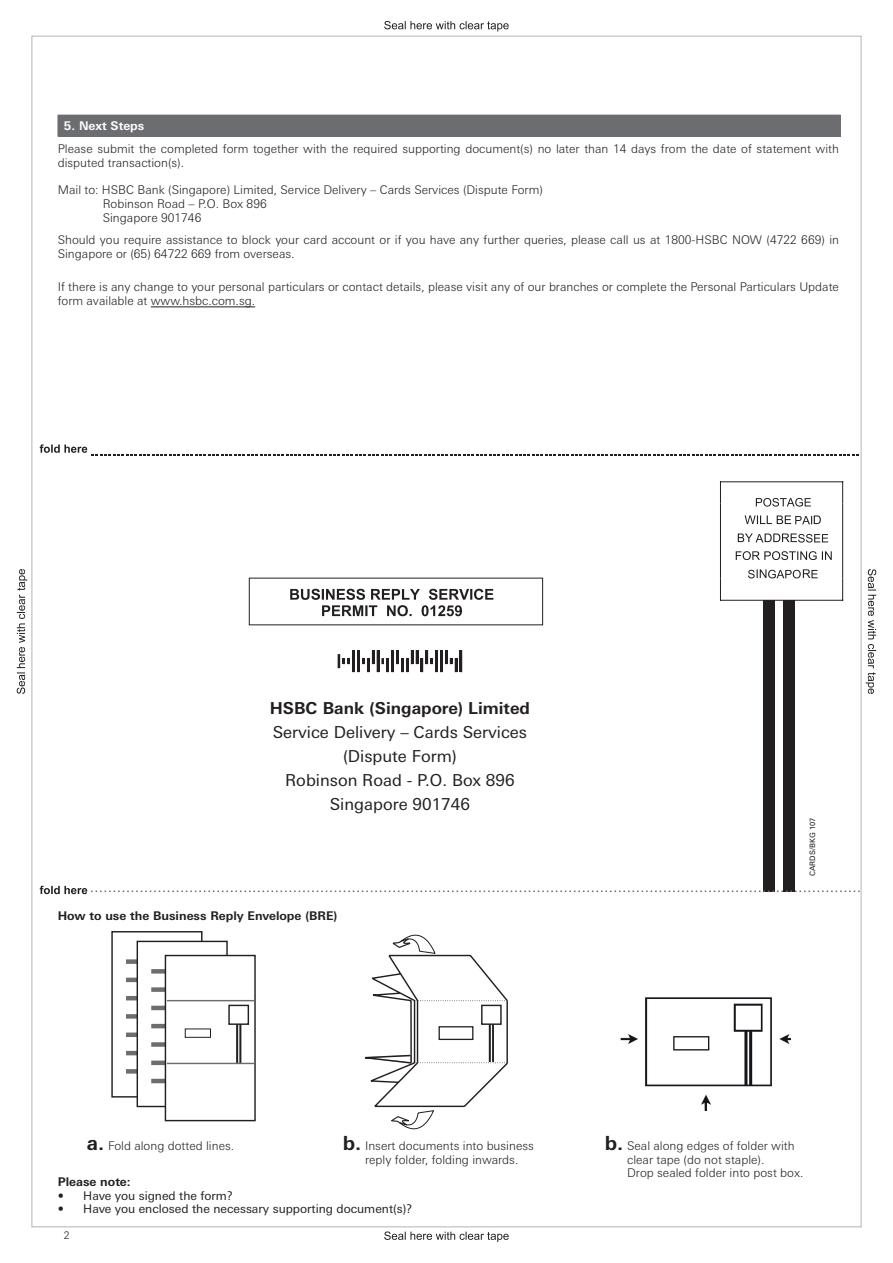
<style>
.page{position:relative;width:893px;height:1263px;background:#fff}
.page>*{position:absolute;margin:0;border:0;box-sizing:border-box;transform-origin:0 0}
.t1{font:16.5px "Univers Nextfor HSBC";color:#231f20}
.t2{font:700 16.5px "Univers Nextfor HSBC";color:#231f20}
.t3{font:300 12px/13.5px "Univers Nextfor HSBC";color:#231f20}
.t4{font:12px "Univers Nextfor HSBC";color:#231f20}
.t5{font:700 12px "Univers Nextfor HSBC";color:#231f20}
.t6{font:700 12px "Univers Nextfor HSBC";color:#fff}
.t7{font:300 10.5px "Univers Nextfor HSBC";color:#231f20}
.t8{font:7.5px "Univers LT Std";color:#231f20}
.s1{font-weight:700;font-size:19.5px}
</style>
<div class="page">
<svg style="left:866px;top:569px;width:10px;height:125px"></svg>
<svg style="left:17px;top:569px;width:10px;height:125px"></svg>
<svg style="left:384px;top:21px;width:125px;height:11px"></svg>
<svg style="left:384px;top:1231px;width:125px;height:11px"></svg>
<div style="left:763px;top:600px;width:11px;height:292px;background:#231f20"></div>
<div style="left:783px;top:600px;width:12px;height:292px;background:#231f20"></div>
<hr style="left:742px;top:481px;width:79px;height:1px;background:#231f20">
<hr style="left:742px;top:600px;width:79px;height:1px;background:#231f20">
<hr style="left:842px;top:503px;width:1px;height:76px;background:#231f20">
<hr style="left:720px;top:503px;width:1px;height:76px;background:#231f20">
<svg style="left:720px;top:579px;width:22px;height:22px"></svg>
<svg style="left:821px;top:481px;width:22px;height:22px"></svg>
<svg style="left:720px;top:481px;width:22px;height:22px"></svg>
<svg style="left:40px;top:444px;width:818px;height:11px"></svg>
<svg style="left:290px;top:589px;width:203px;height:27px"></svg>
<svg style="left:756px;top:498px;width:55px;height:9px"></svg>
<svg style="left:745px;top:515px;width:76px;height:9px"></svg>
<svg style="left:738px;top:533px;width:90px;height:10px"></svg>
<svg style="left:736px;top:551px;width:96px;height:9px"></svg>
<svg style="left:748px;top:569px;width:95px;height:32px"></svg>
<svg style="left:40px;top:886px;width:820px;height:8px"></svg>
<svg style="left:338px;top:654px;width:12px;height:14px"></svg>
<hr style="left:352px;top:650px;width:3px;height:22px;background:#231f20">
<hr style="left:357px;top:650px;width:3px;height:22px;background:#231f20">
<svg style="left:362px;top:650px;width:12px;height:22px"></svg>
<hr style="left:377px;top:650px;width:2px;height:22px;background:#231f20">
<svg style="left:381px;top:658px;width:3px;height:7px"></svg>
<hr style="left:386px;top:658px;width:3px;height:14px;background:#231f20">
<hr style="left:391px;top:650px;width:3px;height:22px;background:#231f20">
<hr style="left:396px;top:650px;width:3px;height:14px;background:#231f20">
<svg style="left:401px;top:650px;width:32px;height:22px"></svg>
<hr style="left:435px;top:650px;width:3px;height:22px;background:#231f20">
<hr style="left:440px;top:650px;width:3px;height:22px;background:#231f20">
<svg style="left:445px;top:650px;width:12px;height:22px"></svg>
<hr style="left:460px;top:650px;width:2px;height:22px;background:#231f20">
<div style="left:58px;top:115px;width:782px;height:21px;background:#6c6d70"></div>
<svg style="left:840px;top:115px;width:1px;height:21px"></svg>
<hr style="left:58px;top:136px;width:783px;height:1px;background:#6c6d70">
<svg style="left:365px;top:934px;width:143px;height:195px"></svg>
<div style="left:111px;top:931px;width:91px;height:166px;border:1px solid #231f20"></div>
<div style="left:126px;top:1014px;width:11px;height:5px;background:#6c6d70"></div>
<hr style="left:126px;top:996px;width:11px;height:4px;background:#6c6d70">
<hr style="left:126px;top:978px;width:11px;height:4px;background:#6c6d70">
<div style="left:126px;top:959px;width:11px;height:5px;background:#6c6d70"></div>
<hr style="left:126px;top:1051px;width:11px;height:4px;background:#6c6d70">
<svg style="left:126px;top:1069px;width:11px;height:4px"></svg>
<div style="left:126px;top:1032px;width:11px;height:5px;background:#6c6d70"></div>
<div style="left:137px;top:941px;width:90px;height:165px;background:#fff"></div>
<div style="left:137px;top:941px;width:91px;height:166px;border:1px solid #231f20"></div>
<hr style="left:151px;top:1024px;width:14px;height:4px;background:#6c6d70">
<hr style="left:151px;top:1006px;width:14px;height:4px;background:#6c6d70">
<div style="left:151px;top:987px;width:14px;height:5px;background:#6c6d70"></div>
<svg style="left:151px;top:969px;width:14px;height:4px"></svg>
<div style="left:151px;top:1060px;width:14px;height:5px;background:#6c6d70"></div>
<hr style="left:151px;top:1079px;width:14px;height:4px;background:#6c6d70">
<div style="left:151px;top:1042px;width:14px;height:5px;background:#6c6d70"></div>
<div style="left:165px;top:955px;width:90px;height:165px;background:#fff"></div>
<div style="left:165px;top:955px;width:91px;height:166px;border:1px solid #231f20"></div>
<div style="left:185px;top:1028px;width:26px;height:10px;border:1px solid #231f20"></div>
<hr style="left:236px;top:1024px;width:2px;height:39px;background:#231f20">
<hr style="left:239px;top:1024px;width:2px;height:39px;background:#231f20">
<div style="left:228px;top:1005px;width:21px;height:20px;border:1px solid #231f20"></div>
<hr style="left:167px;top:1063px;width:88px;height:1px;background:#6c6d70">
<hr style="left:167px;top:1000px;width:88px;height:1px;background:#6c6d70">
<img style="left:620px;top:997px;width:171px;height:114px">
<hr style="left:151px;top:307px;width:104px;height:1px;background:#231f20">
<p class="t6" style="left:64px;top:118px;width:82px">5. Next Steps</p>
<p class="t3" style="left:58px;top:141px;width:783px;line-height:14px">Please submit the completed form together with the required supporting document(s) no later than 14 days from the date of statement with disputed transaction(s).</p>
<p class="t3" style="left:58px;top:182px;width:487px">Mail to: HSBC Bank (Singapore) Limited, Service Delivery – Cards Services (Dispute Form)</p>
<p class="t3" style="left:103px;top:196px;width:166px">Robinson Road – P.O. Box 896</p>
<p class="t3" style="left:103px;top:210px;width:100px">Singapore 901746</p>
<p class="t3" style="left:58px;top:232px;width:783px;line-height:14px">Should you require assistance to block your card account or if you have any further queries, please call us at 1800-HSBC NOW (4722 669) in<br>Singapore or (65) 64722 669 from overseas.</p>
<p class="t3" style="left:58px;top:280px;width:783px">If there is any change to your personal particulars or contact details, please visit any of our branches or complete the Personal Particulars Update form available at www.hsbc.com.sg.</p>
<p class="t2" style="left:270px;top:696px;width:262px">HSBC Bank (Singapore) Limited</p>
<p class="t1" style="left:273px;top:721px;width:256px">Service Delivery – Cards Services</p>
<p class="t1" style="left:343px;top:745px;width:115px">(Dispute Form)</p>
<p class="t1" style="left:285px;top:769px;width:231px">Robinson Road - P.O. Box 896</p>
<p class="t1" style="left:330px;top:793px;width:142px">Singapore 901746</p>
<p class="t5" style="left:58px;top:907px;width:281px">How to use the Business Reply Envelope (BRE)</p>
<p class="t8" style="left:808px;top:876px;width:60px;rotate:-90deg">CARDS/BKG 107</p>
<p class="t3" style="left:87px;top:1138px;width:149px"><span class="s1">a.</span> Fold along dotted lines.</p>
<p class="t3" style="left:343px;top:1138px;width:193px;text-align:center"><span class="s1">b.</span> Insert documents into business reply folder, folding inwards.</p>
<p class="t3" style="left:627px;top:1138px;width:178px;text-indent:-22px"><span class="s1">b.</span> Seal along edges of folder with clear tape (do not staple).<br>Drop sealed folder into post box.</p>
<p class="t5" style="left:58px;top:1173px;width:74px">Please note:</p>
<p class="t4" style="left:58px;top:1187px;width:177px">• Have you signed the form?</p>
<p class="t4" style="left:58px;top:1200px;width:356px">• Have you enclosed the necessary supporting document(s)?</p>
<p class="t7" style="left:64px;top:1228px;width:7px">2</p>
</div>
